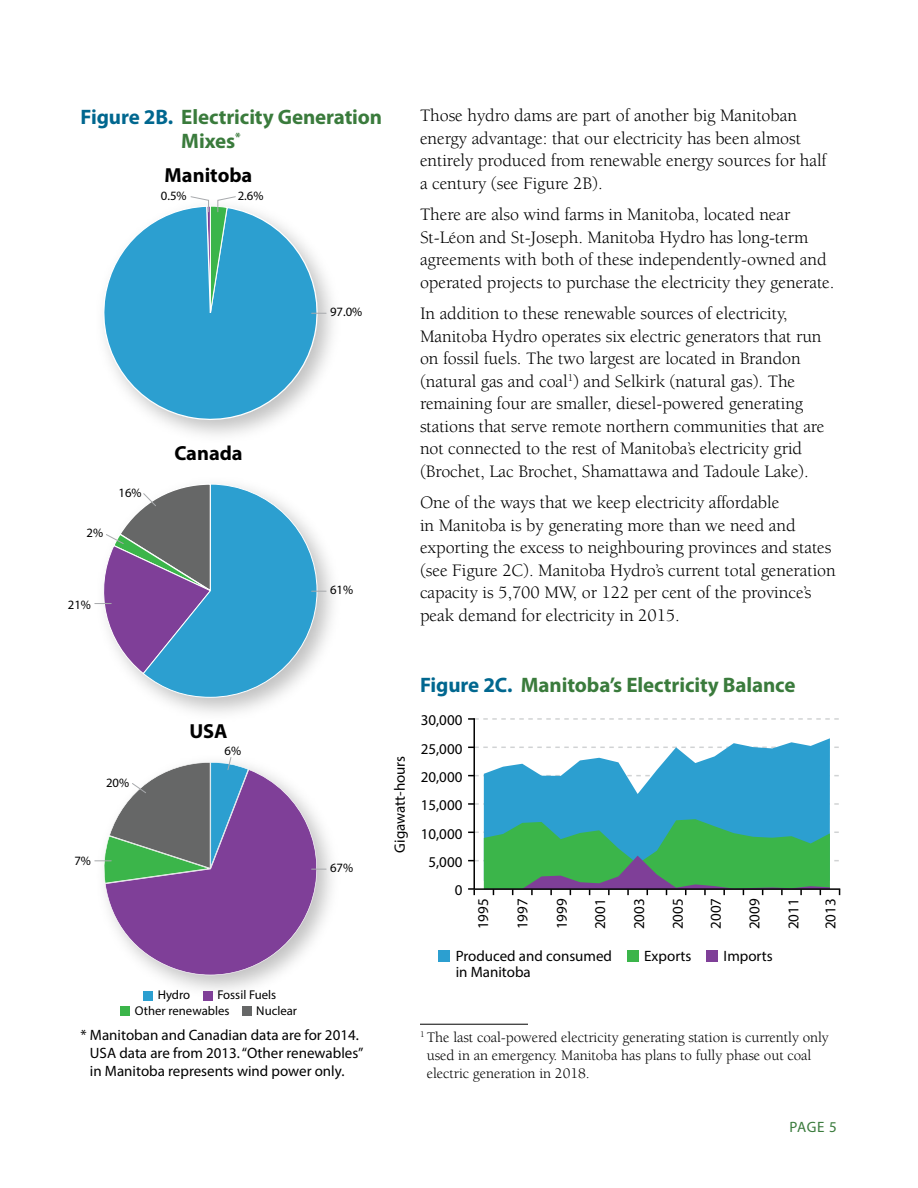
<style>
.page{position:relative;width:918px;height:1188px;background:#fff}
.page>*{position:absolute;margin:0;border:0;box-sizing:border-box;transform-origin:0 0}
.t1{font:700 21px/24px "Myriad Pro";letter-spacing:-.005em;color:#3a7b3c}
.t2{font:700 20.4px "Myriad Pro";color:#000}
.t3{font:18px/22.5px "Berkeley";letter-spacing:-.005em;color:#000}
.t4{font:15px/18px "Myriad Pro";color:#000}
.t5{font:15px/18px "Berkeley";letter-spacing:-.005em;color:#000}
.t6{font:15px "Myriad Pro";color:#3a7b3c}
.t7{font:12.75px/15.3px "Myriad Pro";color:#000}
.s1{color:#00678f}
</style>
<div class="page">
<svg style="left:99px;top:205px;width:226px;height:222px"></svg>
<svg style="left:312px;top:313px;width:14px;height:1px"></svg>
<svg style="left:190px;top:196px;width:47px;height:117px"></svg>
<img style="left:94px;top:767px;width:238px;height:234px">
<svg style="left:105px;top:769px;width:226px;height:206px;fill:#7f3f98"></svg>
<svg style="left:312px;top:869px;width:14px;height:1px"></svg>
<svg style="left:95px;top:757px;width:154px;height:127px"></svg>
<svg style="left:94px;top:483px;width:232px;height:215px"></svg>
<div style="left:143px;top:991px;width:10px;height:9px;background:#2c9fd0"></div>
<div style="left:203px;top:991px;width:9px;height:9px;background:#7f3f98"></div>
<div style="left:120px;top:1006px;width:10px;height:10px;background:#3bb54a"></div>
<div style="left:242px;top:1006px;width:9px;height:10px;background:#666767"></div>
<hr style="left:420px;top:1024px;width:108px;height:1px;background:#000">
<svg style="left:484px;top:738px;width:346px;height:81px;fill:#2c9fd0"></svg>
<hr style="left:473px;top:718px;width:2px;height:171px;background:#000">
<svg style="left:468px;top:819px;width:372px;height:76px"></svg>
<svg style="left:468px;top:803px;width:371px;height:2px"></svg>
<svg style="left:468px;top:775px;width:371px;height:1px"></svg>
<svg style="left:468px;top:747px;width:371px;height:1px"></svg>
<svg style="left:468px;top:718px;width:371px;height:2px"></svg>
<div style="left:439px;top:951px;width:11px;height:11px;background:#2c9fd0"></div>
<div style="left:627px;top:951px;width:11px;height:11px;background:#3bb54a"></div>
<div style="left:707px;top:951px;width:11px;height:11px;background:#7f3f98"></div>
<p class="t1" style="left:181px;top:104px;width:202px;text-indent:-101px"><span class="s1">Figure 2B.</span> Electricity Generation<br>Mixes<sup>*</sup></p>
<p class="t2" style="left:165px;top:162px;width:89px">Manitoba</p>
<p class="t7" style="left:161px;top:188px;width:27px">0.5%</p>
<p class="t7" style="left:238px;top:188px;width:27px">2.6%</p>
<p class="t7" style="left:87px;top:524px;width:18px">2%</p>
<p class="t7" style="left:118px;top:485px;width:25px">16%</p>
<p class="t7" style="left:68px;top:597px;width:25px">21%</p>
<p class="t2" style="left:174px;top:440px;width:70px">Canada</p>
<p class="t7" style="left:330px;top:304px;width:34px">97.0%</p>
<p class="t7" style="left:330px;top:582px;width:25px">61%</p>
<p class="t3" style="left:420px;top:105px;width:408px">Those hydro dams are part of another big Manitoban energy advantage: that our electricity has been almost entirely produced from renewable energy sources for half a century (see Figure 2B).</p>
<p class="t3" style="left:420px;top:204px;width:416px">There are also wind farms in Manitoba, located near St-Léon and St-Joseph. Manitoba Hydro has long-term agreements with both of these independently-owned and operated projects to purchase the electricity they generate.</p>
<p class="t3" style="left:420px;top:303px;width:406px">In addition to these renewable sources of electricity, Manitoba Hydro operates six electric generators that run on fossil fuels. The two largest are located in Brandon (natural gas and coal<sup>1</sup>) and Selkirk (natural gas). The remaining four are smaller, diesel-powered generating stations that serve remote northern communities that are not connected to the rest of Manitoba’s electricity grid (Brochet, Lac Brochet, Shamattawa and Tadoule Lake).</p>
<p class="t3" style="left:420px;top:492px;width:417px">One of the ways that we keep electricity affordable<br>in Manitoba is by generating more than we need and exporting the excess to neighbouring provinces and states (see Figure 2C). Manitoba Hydro’s current total generation capacity is 5,700 MW, or 122 per cent of the province’s peak demand for electricity in 2015.</p>
<p class="t2" style="left:189px;top:718px;width:40px">USA</p>
<p class="t7" style="left:106px;top:774px;width:25px">20%</p>
<p class="t7" style="left:74px;top:853px;width:18px">7%</p>
<p class="t7" style="left:225px;top:742px;width:18px">6%</p>
<p class="t7" style="left:330px;top:860px;width:25px">67%</p>
<p class="t7" style="left:158px;top:987px;width:34px">Hydro</p>
<p class="t7" style="left:135px;top:987px;width:143px;text-indent:83px">Fossil Fuels<br>Other renewables</p>
<p class="t7" style="left:256px;top:1003px;width:42px">Nuclear</p>
<p class="t4" style="left:90px;top:1026px;width:275px;text-indent:-9px">* Manitoban and Canadian data are for 2014.<br>USA data are from 2013. “Other renewables” in Manitoba represents wind power only.</p>
<p class="t4" style="left:391px;top:853px;width:98px;rotate:-90deg">Gigawatt-hours</p>
<p class="t1" style="left:420px;top:672px;width:377px"><span class="s1">Figure 2C.</span> Manitoba’s Electricity Balance</p>
<p class="t4" style="left:421px;top:711px;width:43px">30,000</p>
<p class="t4" style="left:421px;top:739px;width:43px">25,000</p>
<p class="t4" style="left:421px;top:768px;width:43px">20,000</p>
<p class="t4" style="left:421px;top:796px;width:43px">15,000</p>
<p class="t4" style="left:421px;top:824px;width:43px">10,000</p>
<p class="t4" style="left:429px;top:853px;width:35px">5,000</p>
<p class="t4" style="left:455px;top:881px;width:9px">0</p>
<p class="t4" style="left:474px;top:929px;width:32px;rotate:-90deg">1995</p>
<p class="t4" style="left:513px;top:929px;width:32px;rotate:-90deg">1997</p>
<p class="t4" style="left:553px;top:929px;width:32px;rotate:-90deg">1999</p>
<p class="t4" style="left:591px;top:929px;width:32px;rotate:-90deg">2001</p>
<p class="t4" style="left:630px;top:929px;width:32px;rotate:-90deg">2003</p>
<p class="t4" style="left:668px;top:929px;width:32px;rotate:-90deg">2005</p>
<p class="t4" style="left:707px;top:929px;width:32px;rotate:-90deg">2007</p>
<p class="t4" style="left:745px;top:929px;width:32px;rotate:-90deg">2009</p>
<p class="t4" style="left:784px;top:929px;width:32px;rotate:-90deg">2011</p>
<p class="t4" style="left:821px;top:929px;width:32px;rotate:-90deg">2013</p>
<p class="t4" style="left:456px;top:947px;width:158px;line-height:16.5px">Produced and consumed in Manitoba</p>
<p class="t4" style="left:644px;top:946px;width:49px">Exports</p>
<p class="t4" style="left:724px;top:946px;width:51px">Imports</p>
<p class="t5" style="left:427px;top:1029px;width:404px;text-indent:-7px"><sup>1</sup> The last coal-powered electricity generating station is currently only used in an emergency. Manitoba has plans to fully phase out coal electric generation in 2018.</p>
<p class="t6" style="left:790px;top:1117px;width:49px">PAGE 5</p>
</div>
